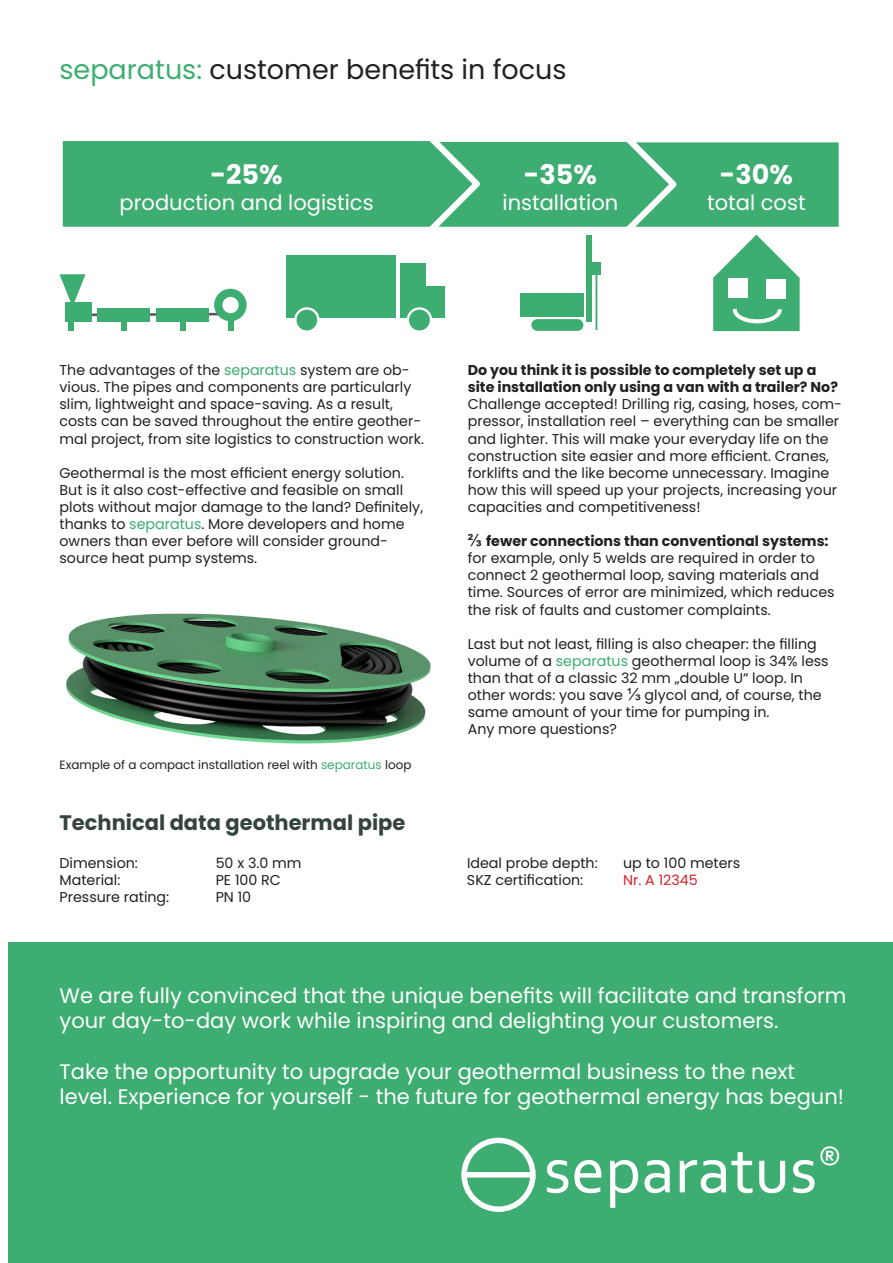
<style>
.page{position:relative;width:893px;height:1263px;background:#fff}
.page>*{position:absolute;margin:0;border:0;box-sizing:border-box;transform-origin:0 0}
.t1{font:68.1px "Corbel";color:#fff}
.t2{font:27px "Poppins";color:#231f20}
.t3{font:700 27px "Poppins";color:#fff}
.t4{font:21px/25.2px "Poppins";color:#fff}
.t5{font:700 21px "Poppins";color:#36443e}
.t6{font:14.25px/17.1px "Poppins";color:#231f20}
.t7{font:700 14.25px/17.1px "Poppins";color:#231f20}
.t8{font:14.25px "Poppins";color:#d1232a}
.t9{font:12px "Poppins";color:#231f20}
.s1{color:#3dad71}
.s2{font-family:"Arial";font-weight:700;font-size:16.5px}
.s3{font-weight:700}
.s4{font-family:"Arial";font-size:16.5px}
</style>
<div class="page">
<img style="left:66px;top:613px;width:365px;height:131px">
<div style="left:9px;top:942px;width:884px;height:321px;background:#3dad71"></div>
<svg style="left:461px;top:1138px;width:75px;height:74px"></svg>
<div style="left:466px;top:1172px;width:65px;height:5px;background:#fff"></div>
<div style="left:62px;top:141px;width:777px;height:86px;background:#3dad71"></div>
<div style="left:98px;top:308px;width:52px;height:13px;background:#3dad71"></div>
<div style="left:156px;top:308px;width:52px;height:13px;background:#3dad71"></div>
<div style="left:65px;top:302px;width:27px;height:19px;background:#3dad71"></div>
<svg style="left:60px;top:274px;width:165px;height:43px"></svg>
<div style="left:214px;top:289px;width:33px;height:32px;background:#3dad71;border-radius:50%"></div>
<div style="left:222px;top:297px;width:17px;height:16px;background:#fff;border-radius:50%"></div>
<div style="left:228px;top:318px;width:6px;height:13px;background:#3dad71"></div>
<div style="left:180px;top:318px;width:6px;height:13px;background:#3dad71"></div>
<div style="left:121px;top:318px;width:6px;height:13px;background:#3dad71"></div>
<div style="left:68px;top:318px;width:6px;height:13px;background:#3dad71"></div>
<div style="left:286px;top:255px;width:109px;height:63px;background:#3dad71"></div>
<div style="left:400px;top:263px;width:26px;height:55px;background:#3dad71"></div>
<div style="left:419px;top:286px;width:26px;height:32px;background:#3dad71"></div>
<svg style="left:294px;top:307px;width:26px;height:26px"></svg>
<div style="left:295px;top:308px;width:24px;height:24px;border:1px solid #fff;border-radius:50%"></div>
<div style="left:408px;top:308px;width:23px;height:24px;background:#3dad71;border-radius:50%"></div>
<div style="left:407px;top:307px;width:25px;height:26px;border:2px solid #fff;border-radius:50%"></div>
<div style="left:520px;top:293px;width:63px;height:23px;background:#3dad71"></div>
<div style="left:587px;top:235px;width:5px;height:87px;background:#3dad71"></div>
<div style="left:591px;top:263px;width:10px;height:12px;background:#3dad71"></div>
<div style="left:531px;top:319px;width:52px;height:12px;background:#3dad71;border-radius:6px"></div>
<hr style="left:595px;top:275px;width:2px;height:55px;background:#3dad71">
<svg style="left:713px;top:235px;width:87px;height:96px"></svg>
<h2 class="t2" style="left:60px;top:54px;width:509px"><span class="s1">separatus:</span> customer benefits in focus</h2>
<h2 class="t3" style="left:211px;top:159px;width:74px">-25%</h2>
<h3 class="t4" style="left:120px;top:190px;width:256px">production and logistics</h3>
<h2 class="t3" style="left:524px;top:159px;width:75px">-35%</h2>
<h3 class="t4" style="left:503px;top:190px;width:117px">installation</h3>
<h2 class="t3" style="left:720px;top:159px;width:75px">-30%</h2>
<h3 class="t4" style="left:707px;top:190px;width:100px">total cost</h3>
<p class="t6" style="left:60px;top:362px;width:366px">The advantages of the <span class="s1">separatus</span> system are ob&shy;vious. The pipes and components are particularly slim, lightweight and space-saving. As a result, costs can be saved throughout the entire geother&shy;mal project, from site logistics to construction work.</p>
<p class="t6" style="left:60px;top:464px;width:365px">Geothermal is the most efficient energy solution.<br>But is it also cost-effective and feasible on small plots without major damage to the land? Definitely, thanks to <span class="s1">separatus</span>. More developers and home owners than ever before will consider ground&shy;source heat pump systems.</p>
<p class="t9" style="left:60px;top:757px;width:353px">Example of a compact installation reel with <span class="s1">separatus</span> loop</p>
<p class="t7" style="left:468px;top:362px;width:372px">Do you think it is possible to completely set up a site installation only using a van with a trailer? No?</p>
<p class="t6" style="left:468px;top:396px;width:376px">Challenge accepted! Drilling rig, casing, hoses, com&shy;pressor, installation reel – everything can be smaller and lighter. This will make your everyday life on the construction site easier and more efficient. Cranes, forklifts and the like become unnecessary. Imagine how this will speed up your projects, increasing your capacities and competitiveness!</p>
<p class="t6" style="left:468px;top:533px;width:368px"><span class="s2">⅔</span> <span class="s3">fewer connections than conventional systems: </span>for example, only 5 welds are required in order to connect 2 geothermal loop, saving materials and time. Sources of error are minimized, which reduces the risk of faults and customer complaints.</p>
<p class="t6" style="left:468px;top:635px;width:362px">Last but not least, filling is also cheaper: the filling volume of a <span class="s1">separatus</span> geothermal loop is 34% less than that of a classic 32 mm „double U“ loop. In other words: you save <span class="s4">⅓</span> glycol and, of course, the same amount of your time for pumping in.<br>Any more questions?</p>
<h3 class="t5" style="left:60px;top:810px;width:347px">Technical data geothermal pipe</h3>
<p class="t6" style="left:60px;top:855px;width:80px">Dimension:</p>
<p class="t6" style="left:216px;top:855px;width:87px">50 x 3.0 mm</p>
<p class="t6" style="left:467px;top:855px;width:132px">Ideal probe depth:</p>
<p class="t6" style="left:623px;top:855px;width:119px">up to 100 meters</p>
<p class="t6" style="left:60px;top:872px;width:62px">Material:</p>
<p class="t6" style="left:216px;top:872px;width:67px">PE 100 RC</p>
<p class="t6" style="left:467px;top:872px;width:118px">SKZ certification:</p>
<p class="t8" style="left:623px;top:872px;width:76px">Nr. A 12345</p>
<p class="t6" style="left:59px;top:889px;width:111px">Pressure rating:</p>
<p class="t6" style="left:216px;top:889px;width:37px">PN 10</p>
<h3 class="t4" style="left:60px;top:983px;width:788px">We are fully convinced that the unique benefits will facilitate and transform your day-to-day work while inspiring and delighting your customers.</h3>
<h3 class="t4" style="left:60px;top:1059px;width:786px">Take the opportunity to upgrade your geothermal business to the next level. Experience for yourself - the future for geothermal energy has begun!</h3>
<h1 class="t1" style="left:544px;top:1127px;width:300px">separatus<sup>®</sup></h1>
</div>
